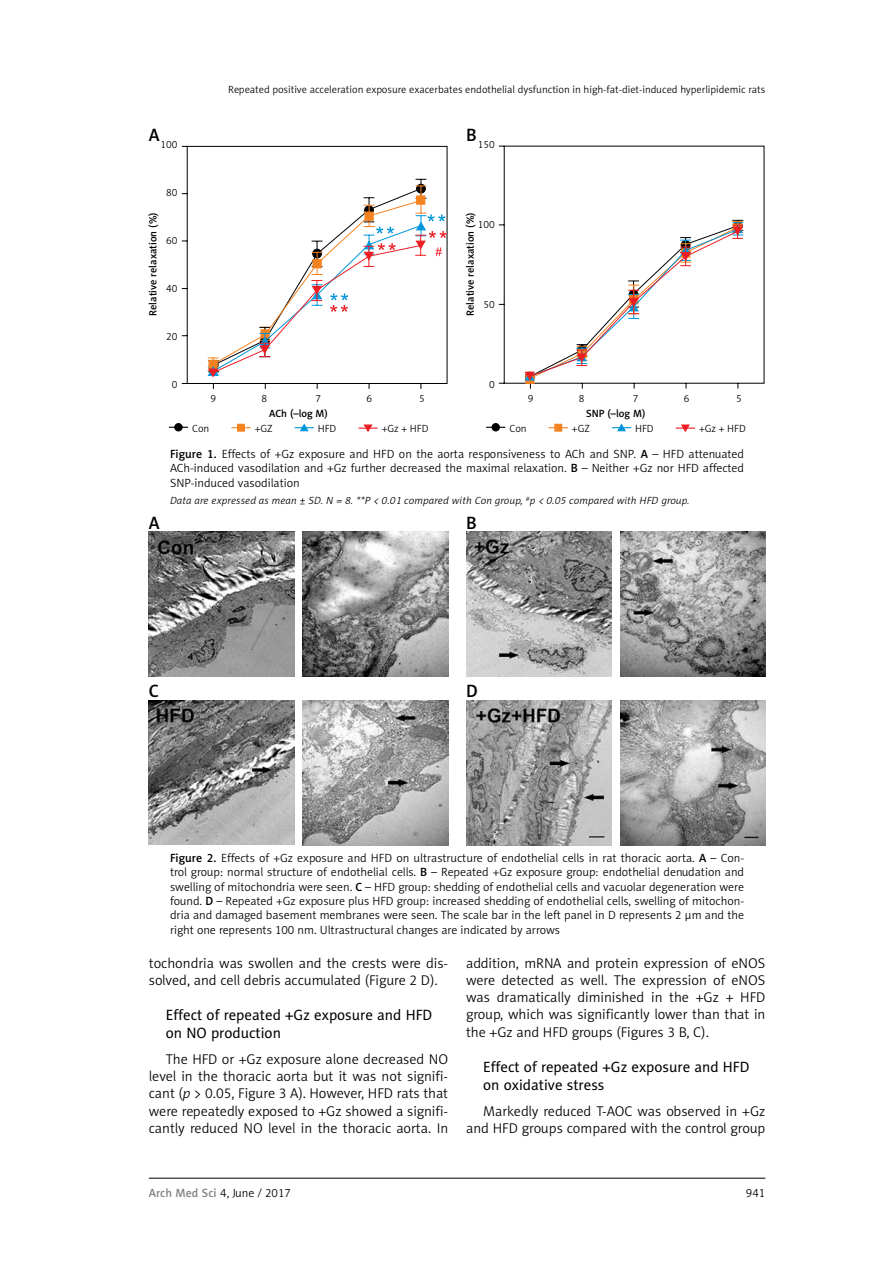
<style>
.page{position:relative;width:893px;height:1263px;background:#fff}
.page>*{position:absolute;margin:0;border:0;box-sizing:border-box;transform-origin:0 0}
.t1{font:18px "Naomi Sans EFN Medium";color:#000}
.t2{font:15px/18px "Naomi Sans EFN";color:#000}
.t3{font:14.25px/17.2px "Naomi Sans EFN Light";color:#000;text-align:justify}
.t4{font:12px/14.4px "Naomi Sans EFN Light";color:#000;text-align:justify}
.t5{font:10.5px "Naomi Sans EFN Light";color:#000}
.t6{font:italic 10.5px "Naomi Sans EFN Light";letter-spacing:.015em;color:#000}
.t7{font:10.5px "Naomi Sans EFN Medium";color:#000}
.s1{font-family:"Naomi Sans EFN Medium"}
.s2{font-style:italic}
.s3{font-family:"Naomi Sans EFN Medium";color:#808285}
</style>
<div class="page">
<hr style="left:149px;top:1178px;width:616px;height:1px;background:#000">
<div style="left:175px;top:424px;width:7px;height:7px;background:#000;border-radius:50%"></div>
<div style="left:174px;top:423px;width:8px;height:8px;border:1px solid #000;border-radius:50%"></div>
<svg style="left:169px;top:427px;width:19px;height:1px"></svg>
<div style="left:238px;top:424px;width:6px;height:7px;background:#f58220"></div>
<div style="left:237px;top:424px;width:8px;height:7px;border:1px solid #f58220"></div>
<svg style="left:231px;top:427px;width:20px;height:1px"></svg>
<svg style="left:295px;top:424px;width:19px;height:8px"></svg>
<svg style="left:358px;top:424px;width:20px;height:8px"></svg>
<div style="left:492px;top:424px;width:7px;height:7px;background:#000;border-radius:50%"></div>
<div style="left:492px;top:423px;width:8px;height:8px;border:1px solid #000;border-radius:50%"></div>
<svg style="left:486px;top:427px;width:19px;height:1px"></svg>
<div style="left:555px;top:424px;width:7px;height:7px;background:#f58220"></div>
<div style="left:554px;top:424px;width:8px;height:7px;border:1px solid #f58220"></div>
<svg style="left:549px;top:427px;width:19px;height:1px"></svg>
<svg style="left:612px;top:424px;width:19px;height:8px"></svg>
<svg style="left:676px;top:424px;width:19px;height:8px"></svg>
<svg style="left:181px;top:146px;width:267px;height:243px"></svg>
<svg style="left:208px;top:179px;width:239px;height:198px"></svg>
<svg style="left:498px;top:145px;width:267px;height:244px"></svg>
<div style="left:525px;top:375px;width:9px;height:9px;background:#f58220;border:1px solid #f58220"></div>
<svg style="left:524px;top:220px;width:219px;height:161px"></svg>
<img style="left:149px;top:531px;width:145px;height:146px">
<img style="left:149px;top:700px;width:145px;height:145px">
<img style="left:466px;top:531px;width:145px;height:146px">
<img style="left:466px;top:700px;width:145px;height:146px">
<img style="left:303px;top:531px;width:145px;height:146px">
<img style="left:303px;top:700px;width:145px;height:146px">
<img style="left:620px;top:531px;width:145px;height:146px">
<img style="left:620px;top:700px;width:145px;height:146px">
<p class="t5" style="left:228px;top:83px;width:539px">Repeated positive acceleration exposure exacerbates endothelial dysfunction in high-fat-diet-induced hyperlipidemic rats</p>
<h1 class="t1" style="left:149px;top:124px;width:12px">A</h1>
<h1 class="t1" style="left:466px;top:124px;width:12px">B</h1>
<p class="t5" style="left:161px;top:139px;width:19px">100</p>
<p class="t5" style="left:478px;top:139px;width:19px">150</p>
<p class="t5" style="left:166px;top:187px;width:13px">80</p>
<p class="t7" style="left:147px;top:316px;width:105px;rotate:-90deg">Relative relaxation (%)</p>
<p class="t7" style="left:464px;top:316px;width:105px;rotate:-90deg">Relative relaxation (%)</p>
<p class="t5" style="left:478px;top:219px;width:19px">100</p>
<p class="t5" style="left:166px;top:234px;width:13px">60</p>
<p class="t5" style="left:166px;top:282px;width:13px">40</p>
<p class="t5" style="left:484px;top:298px;width:13px">50</p>
<p class="t5" style="left:166px;top:330px;width:13px">20</p>
<p class="t5" style="left:172px;top:378px;width:7px">0</p>
<p class="t5" style="left:210px;top:393px;width:7px">9</p>
<p class="t5" style="left:261px;top:393px;width:7px">8</p>
<p class="t5" style="left:315px;top:393px;width:7px">7</p>
<p class="t5" style="left:366px;top:393px;width:7px">6</p>
<p class="t5" style="left:419px;top:393px;width:7px">5</p>
<p class="t7" style="left:269px;top:407px;width:60px">ACh (–log M)</p>
<p class="t5" style="left:192px;top:423px;width:19px">Con</p>
<p class="t5" style="left:255px;top:423px;width:19px">+GZ</p>
<p class="t5" style="left:318px;top:423px;width:20px">HFD</p>
<p class="t5" style="left:382px;top:423px;width:48px">+Gz + HFD</p>
<p class="t5" style="left:489px;top:378px;width:7px">0</p>
<p class="t5" style="left:528px;top:393px;width:7px">9</p>
<p class="t5" style="left:579px;top:393px;width:7px">8</p>
<p class="t5" style="left:633px;top:393px;width:7px">7</p>
<p class="t5" style="left:684px;top:393px;width:7px">6</p>
<p class="t5" style="left:736px;top:393px;width:7px">5</p>
<p class="t7" style="left:586px;top:407px;width:61px">SNP (–log M)</p>
<p class="t5" style="left:509px;top:423px;width:19px">Con</p>
<p class="t5" style="left:572px;top:423px;width:19px">+GZ</p>
<p class="t5" style="left:635px;top:423px;width:20px">HFD</p>
<p class="t5" style="left:699px;top:423px;width:48px">+Gz + HFD</p>
<h1 class="t1" style="left:149px;top:512px;width:12px">A</h1>
<p class="t4" style="left:170px;top:446px;width:576px"><span class="s1">Figure 1.</span> Effects of +Gz exposure and HFD on the aorta responsiveness to ACh and SNP. <span class="s1">A</span> – HFD attenuated ACh-induced vasodilation and +Gz further decreased the maximal relaxation. <span class="s1">B</span> – Neither +Gz nor HFD affected SNP-induced vasodilation</p>
<p class="t6" style="left:170px;top:495px;width:521px">Data are expressed as mean ± SD. N = 8. **P &lt; 0.01 compared with Con group, <sup>#</sup>p &lt; 0.05 compared with HFD group.</p>
<h1 class="t1" style="left:466px;top:512px;width:12px">B</h1>
<h1 class="t1" style="left:149px;top:680px;width:12px">C</h1>
<h1 class="t1" style="left:466px;top:680px;width:13px">D</h1>
<p class="t4" style="left:170px;top:850px;width:576px"><span class="s1">Figure 2.</span> Effects of +Gz exposure and HFD on ultrastructure of endothelial cells in rat thoracic aorta. <span class="s1">A</span> – Con&shy;trol group: normal structure of endothelial cells. <span class="s1">B</span> – Repeated +Gz exposure group: endothelial denudation and swelling of mitochondria were seen. <span class="s1">C</span> – HFD group: shedding of endothelial cells and vacuolar degeneration were found. <span class="s1">D</span> – Repeated +Gz exposure plus HFD group: increased shedding of endothelial cells, swelling of mitochon&shy;dria and damaged basement membranes were seen. The scale bar in the left panel in D represents 2 μm and the right one represents 100 nm. Ultrastructural changes are indicated by arrows</p>
<p class="t3" style="left:149px;top:954px;width:301px">tochondria was swollen and the crests were dis&shy;solved, and cell debris accumulated (Figure 2 D).</p>
<p class="t2" style="left:166px;top:1006px;width:268px">Effect of repeated +Gz exposure and HFD on NO production</p>
<p class="t3" style="left:149px;top:1050px;width:301px;text-indent:17px">The HFD or +Gz exposure alone decreased NO level in the thoracic aorta but it was not signifi&shy;cant (<span class="s2">p</span> &gt; 0.05, Figure 3 A). However, HFD rats that were repeatedly exposed to +Gz showed a signifi&shy;cantly reduced NO level in the thoracic aorta. In</p>
<p class="t3" style="left:466px;top:954px;width:301px">addition, mRNA and protein expression of eNOS were detected as well. The expression of eNOS was dramatically diminished in the +Gz + HFD group, which was significantly lower than that in the +Gz and HFD groups (Figures 3 B, C).</p>
<p class="t2" style="left:483px;top:1057px;width:268px">Effect of repeated +Gz exposure and HFD on oxidative stress</p>
<p class="t3" style="left:466px;top:1102px;width:301px;text-align:right">Markedly reduced T-AOC was observed in +Gz and HFD groups compared with the control group</p>
<p class="t4" style="left:149px;top:1186px;width:144px"><span class="s3">Arch Med Sci</span> 4, June / 2017</p>
<p class="t4" style="left:746px;top:1186px;width:21px">941</p>
</div>
